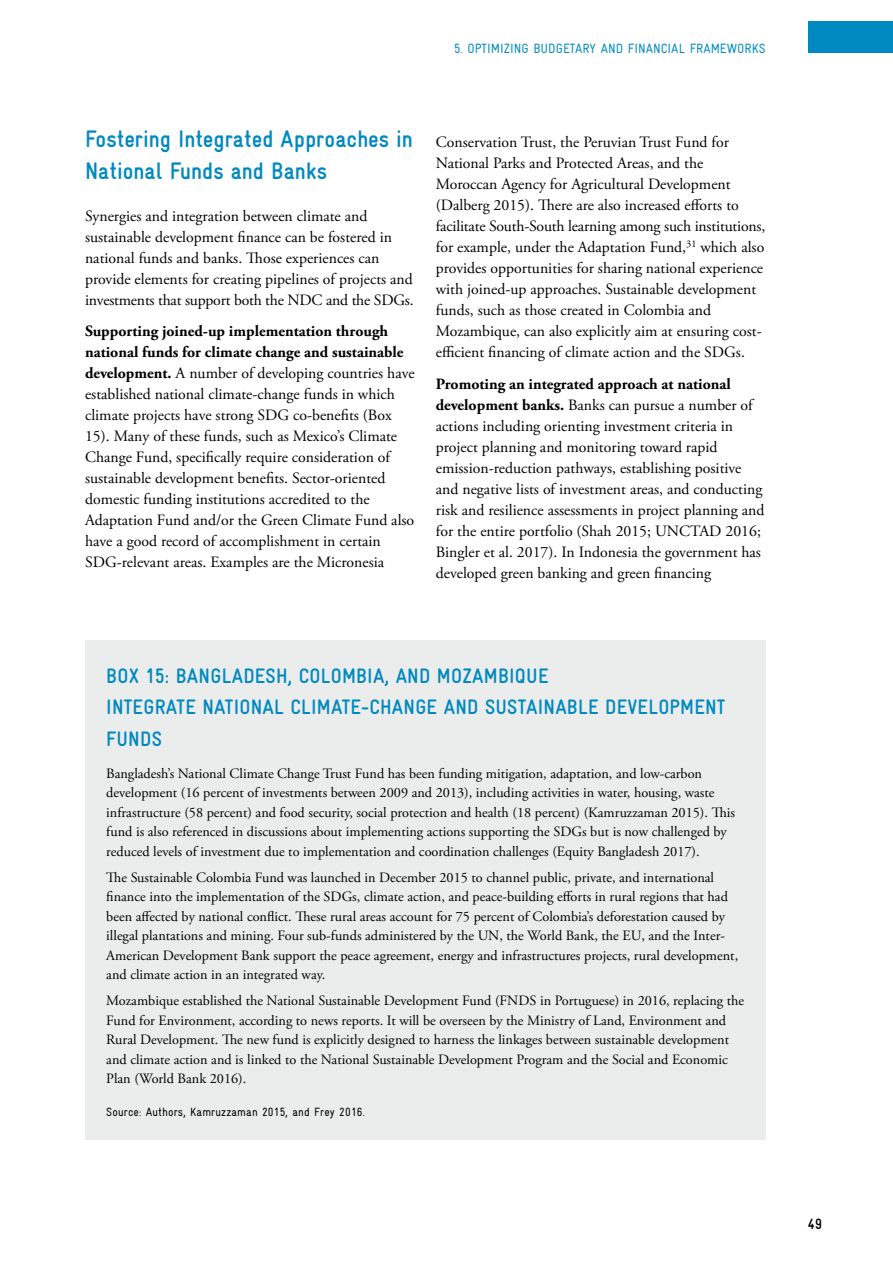
<style>
.page{position:relative;width:893px;height:1263px;background:#fff}
.page>*{position:absolute;margin:0;border:0;box-sizing:border-box;transform-origin:0 0}
.t1{font:700 condensed 24px/31.5px "Gravur";color:#0089c0}
.t2{font:700 condensed 21px/31.5px "Gravur";letter-spacing:.01em;color:#0089c0}
.t3{font:15.75px/21px "Adobe Garamond Pro";color:#000}
.t4{font:700 condensed 15px "Gravur";color:#000}
.t5{font:14.25px/19.5px "Adobe Garamond Pro";color:#000}
.t6{font:condensed 13.5px "Gravur";color:#0089c0}
.t7{font:condensed 12px "Gravur";letter-spacing:.01em;color:#000}
.s1{font-weight:700}
</style>
<div class="page">
<div style="left:808px;top:21px;width:85px;height:31px;background:#0089c0"></div>
<div style="left:85px;top:641px;width:680px;height:499px;background:#ebecec"></div>
<p class="t6" style="left:454px;top:40px;width:313px">5. OPTIMIZING BUDGETARY AND FINANCIAL FRAMEWORKS</p>
<h1 class="t1" style="left:85px;top:123px;width:329px">Fostering Integrated Approaches in<br>National Funds and Banks</h1>
<p class="t3" style="left:85px;top:206px;width:330px">Synergies and integration between climate and sustainable development finance can be fostered in national funds and banks. Those experiences can provide elements for creating pipelines of projects and investments that support both the NDC and the SDGs.</p>
<p class="t3" style="left:85px;top:321px;width:331px"><span class="s1">Supporting joined-up implementation through national funds for climate change and sustainable development.</span> A number of developing countries have established national climate-change funds in which climate projects have strong SDG co-benefits (Box 15). Many of these funds, such as Mexico’s Climate Change Fund, specifically require consideration of sustainable development benefits. Sector-oriented domestic funding institutions accredited to the Adaptation Fund and/or the Green Climate Fund also have a good record of accomplishment in certain SDG-relevant areas. Examples are the Micronesia</p>
<p class="t3" style="left:436px;top:132px;width:331px">Conservation Trust, the Peruvian Trust Fund for National Parks and Protected Areas, and the Moroccan Agency for Agricultural Development (Dalberg 2015). There are also increased efforts to facilitate South-South learning among such institutions, for example, under the Adaptation Fund,<sup>31</sup> which also provides opportunities for sharing national experience with joined-up approaches. Sustainable development funds, such as those created in Colombia and Mozambique, can also explicitly aim at ensuring cost&shy;efficient financing of climate action and the SDGs.</p>
<p class="t3" style="left:436px;top:374px;width:330px"><span class="s1">Promoting an integrated approach at national development banks.</span> Banks can pursue a number of actions including orienting investment criteria in project planning and monitoring toward rapid emission-reduction pathways, establishing positive and negative lists of investment areas, and conducting risk and resilience assessments in project planning and for the entire portfolio (Shah 2015; UNCTAD 2016; Bingler et al. 2017). In Indonesia the government has developed green banking and green financing</p>
<h2 class="t2" style="left:106px;top:660px;width:621px">BOX 15: BANGLADESH, COLOMBIA, AND MOZAMBIQUE<br>INTEGRATE NATIONAL CLIMATE-CHANGE AND SUSTAINABLE DEVELOPMENT<br>FUNDS</h2>
<p class="t5" style="left:106px;top:764px;width:630px">Bangladesh’s National Climate Change Trust Fund has been funding mitigation, adaptation, and low-carbon development (16 percent of investments between 2009 and 2013), including activities in water, housing, waste infrastructure (58 percent) and food security, social protection and health (18 percent) (Kamruzzaman 2015). This fund is also referenced in discussions about implementing actions supporting the SDGs but is now challenged by reduced levels of investment due to implementation and coordination challenges (Equity Bangladesh 2017).</p>
<p class="t5" style="left:106px;top:868px;width:633px">The Sustainable Colombia Fund was launched in December 2015 to channel public, private, and international finance into the implementation of the SDGs, climate action, and peace-building efforts in rural regions that had been affected by national conflict. These rural areas account for 75 percent of Colombia’s deforestation caused by illegal plantations and mining. Four sub-funds administered by the UN, the World Bank, the EU, and the Inter-American Development Bank support the peace agreement, energy and infrastructures projects, rural development, and climate action in an integrated way.</p>
<p class="t5" style="left:106px;top:991px;width:639px">Mozambique established the National Sustainable Development Fund (FNDS in Portuguese) in 2016, replacing the Fund for Environment, according to news reports. It will be overseen by the Ministry of Land, Environment and Rural Development. The new fund is explicitly designed to harness the linkages between sustainable development and climate action and is linked to the National Sustainable Development Program and the Social and Economic Plan (World Bank 2016).</p>
<p class="t7" style="left:106px;top:1105px;width:259px">Source: Authors, Kamruzzaman 2015, and Frey 2016.</p>
<p class="t4" style="left:808px;top:1215px;width:16px">49</p>
</div>
